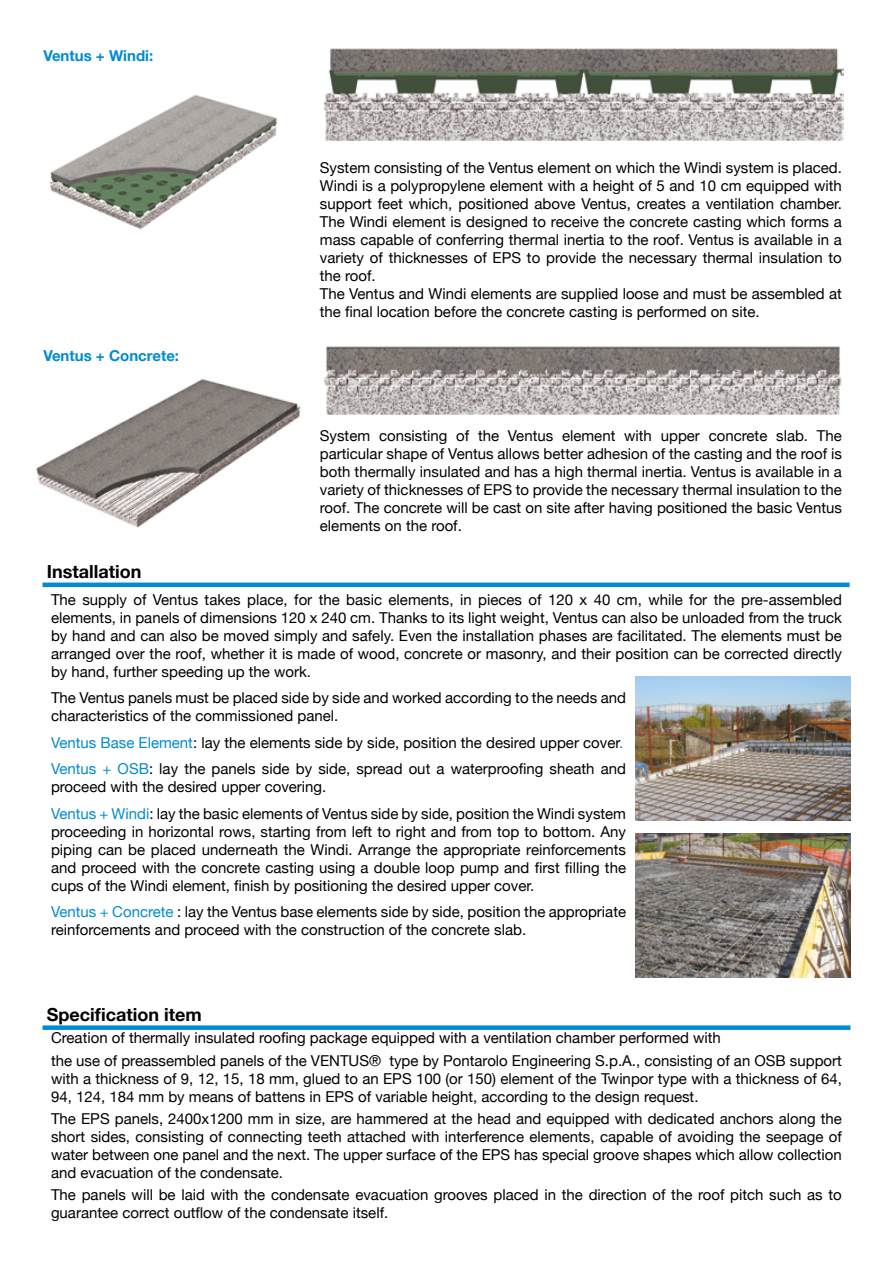
<style>
.page{position:relative;width:893px;height:1263px;background:#fff}
.page>*{position:absolute;margin:0;border:0;box-sizing:border-box;transform-origin:0 0}
.t1{font:700 18px "Helvetica Neue";color:#000}
.t2{font:15px/18px "Helvetica Neue";color:#000}
.t3{font:700 15px "Helvetica Neue";color:#008bd2}
.s1{color:#008bd2}
</style>
<div class="page">
<div style="left:43px;top:582px;width:807px;height:5px;background:#008bd2"></div>
<div style="left:43px;top:1025px;width:807px;height:5px;background:#008bd2"></div>
<img style="left:635px;top:677px;width:215px;height:143px">
<img style="left:635px;top:833px;width:215px;height:144px">
<img style="left:36px;top:379px;width:265px;height:148px">
<img style="left:49px;top:94px;width:228px;height:136px">
<img style="left:323px;top:48px;width:521px;height:93px">
<img style="left:324px;top:346px;width:518px;height:69px">
<p class="t3" style="left:43px;top:44px;width:111px">Ventus + Windi:</p>
<p class="t3" style="left:43px;top:344px;width:137px">Ventus + Concrete:</p>
<p class="t2" style="left:320px;top:159px;width:524px">System consisting of the Ventus element on which the Windi system is placed.<br>Windi is a polypropylene element with a height of 5 and 10 cm equipped with support feet which, positioned above Ventus, creates a ventilation chamber.<br>The Windi element is designed to receive the concrete casting which forms a mass capable of conferring thermal inertia to the roof. Ventus is available in a variety of thicknesses of EPS to provide the necessary thermal insulation to the roof.<br>The Ventus and Windi elements are supplied loose and must be assembled at the final location before the concrete casting is performed on site.</p>
<p class="t2" style="left:320px;top:427px;width:524px;text-align:justify">System consisting of the Ventus element with upper concrete slab. The particular shape of Ventus allows better adhesion of the casting and the roof is both thermally insulated and has a high thermal inertia. Ventus is available in a variety of thicknesses of EPS to provide the necessary thermal insulation to the roof. The concrete will be cast on site after having positioned the basic Ventus elements on the roof.</p>
<p class="t1" style="left:47px;top:558px;width:96px">Installation</p>
<p class="t2" style="left:51px;top:591px;width:792px;text-align:justify">The supply of Ventus takes place, for the basic elements, in pieces of 120 x 40 cm, while for the pre-assembled elements, in panels of dimensions 120 x 240 cm. Thanks to its light weight, Ventus can also be unloaded from the truck by hand and can also be moved simply and safely. Even the installation phases are facilitated. The elements must be arranged over the roof, whether it is made of wood, concrete or masonry, and their position can be corrected directly by hand, further speeding up the work.</p>
<p class="t2" style="left:51px;top:690px;width:576px">The Ventus panels must be placed side by side and worked according to the needs and characteristics of the commissioned panel.</p>
<p class="t2" style="left:51px;top:730px;width:576px;line-height:26.5px"><span class="s1">Ventus Base Element</span>: lay the elements side by side, position the desired upper cover<span class="s1">.<br>Ventus + OSB</span>: lay the panels side by side, spread out a waterproofing sheath and</p>
<p class="t2" style="left:51px;top:775px;width:576px;line-height:26.5px">proceed with the desired upper covering.<br><span class="s1">Ventus + Windi</span>: lay the basic elements of Ventus side by side, position the Windi system</p>
<p class="t2" style="left:51px;top:823px;width:577px;text-align:justify">proceeding in horizontal rows, starting from left to right and from top to bottom. Any piping can be placed underneath the Windi. Arrange the appropriate reinforcements and proceed with the concrete casting using a double loop pump and first filling the cups of the Windi element, finish by positioning the desired upper cover.</p>
<p class="t2" style="left:51px;top:904px;width:577px"><span class="s1">Ventus + Concrete</span> : lay the Ventus base elements side by side, position the appropriate reinforcements and proceed with the construction of the concrete slab.</p>
<p class="t1" style="left:47px;top:1001px;width:156px">Specification item</p>
<p class="t2" style="left:51px;top:1028px;width:792px;line-height:22.2px">Creation of thermally insulated roofing package equipped with a ventilation chamber performed with<br>the use of preassembled panels of the VENTUS® type by Pontarolo Engineering S.p.A., consisting of an OSB support</p>
<p class="t2" style="left:51px;top:1070px;width:792px">with a thickness of 9, 12, 15, 18 mm, glued to an EPS 100 (or 150) element of the Twinpor type with a thickness of 64,<br>94, 124, 184 mm by means of battens in EPS of variable height, according to the design request.</p>
<p class="t2" style="left:51px;top:1110px;width:792px;text-align:justify">The EPS panels, 2400x1200 mm in size, are hammered at the head and equipped with dedicated anchors along the short sides, consisting of connecting teeth attached with interference elements, capable of avoiding the seepage of water between one panel and the next. The upper surface of the EPS has special groove shapes which allow collection and evacuation of the condensate.</p>
<p class="t2" style="left:51px;top:1187px;width:792px">The panels will be laid with the condensate evacuation grooves placed in the direction of the roof pitch such as to guarantee correct outflow of the condensate itself.</p>
</div>
